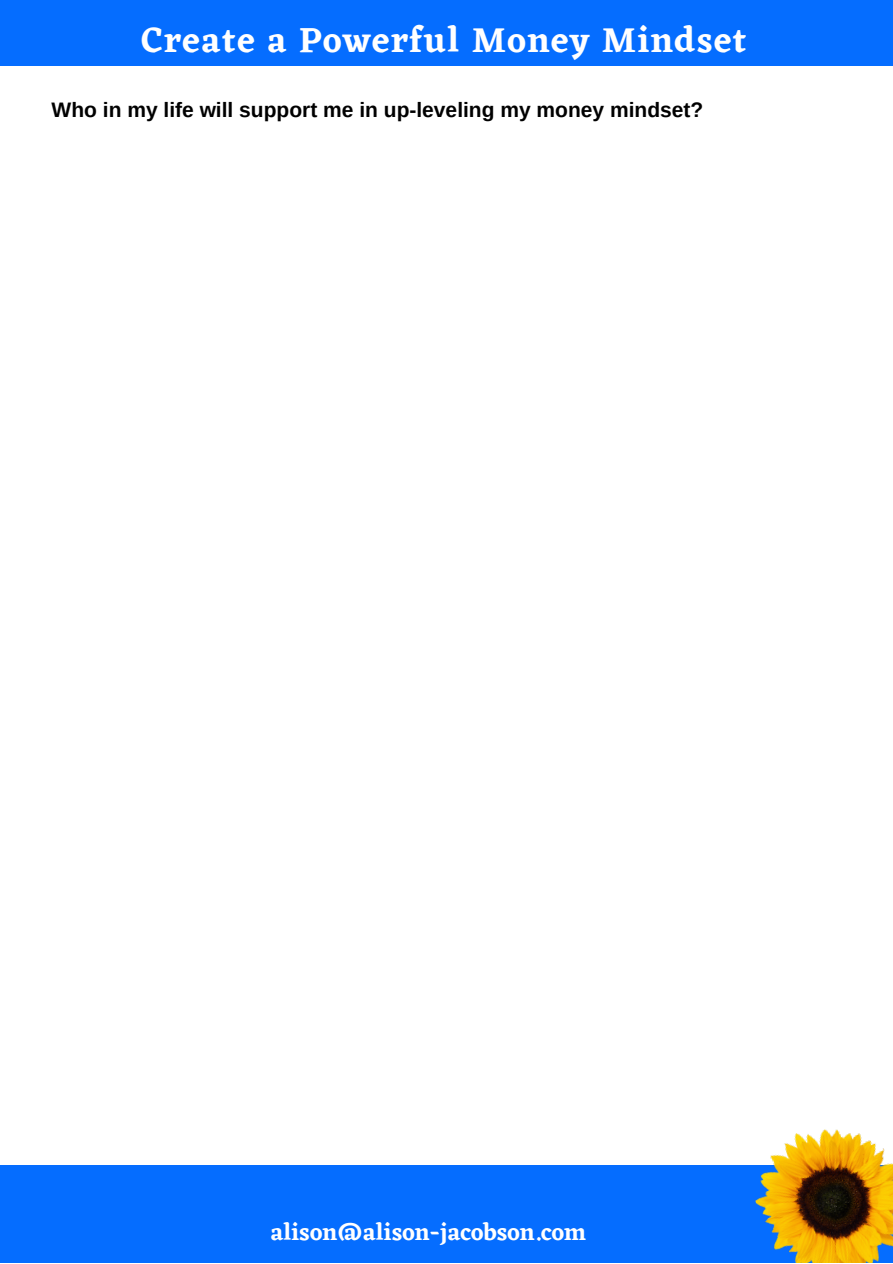
<style>
.page{position:relative;width:893px;height:1264px;background:#fff}
.page>*{position:absolute;margin:0;border:0;box-sizing:border-box;transform-origin:0 0}
.t1{font:600 36px "Eczar";letter-spacing:.04em;color:#fff}
.t2{font:600 24px "Eczar";color:#fff}
.t3{font:700 21px "Arimo";color:#000}
</style>
<div class="page">
<div style="left:0;top:1164px;width:892px;height:98px;background:#056dff"></div>
<div style="left:0;top:0;width:892px;height:65px;background:#056dff"></div>
<img style="left:739px;top:1129px;width:153px;height:133px">
<h1 class="t1" style="left:142px;top:19px;width:606px">Create a Powerful Money Mindset</h1>
<p class="t3" style="left:52px;top:98px;width:653px">Who in my life will support me in up-leveling my money mindset?</p>
<p class="t2" style="left:270px;top:1218px;width:317px">alison@alison-jacobson.com</p>
</div>
